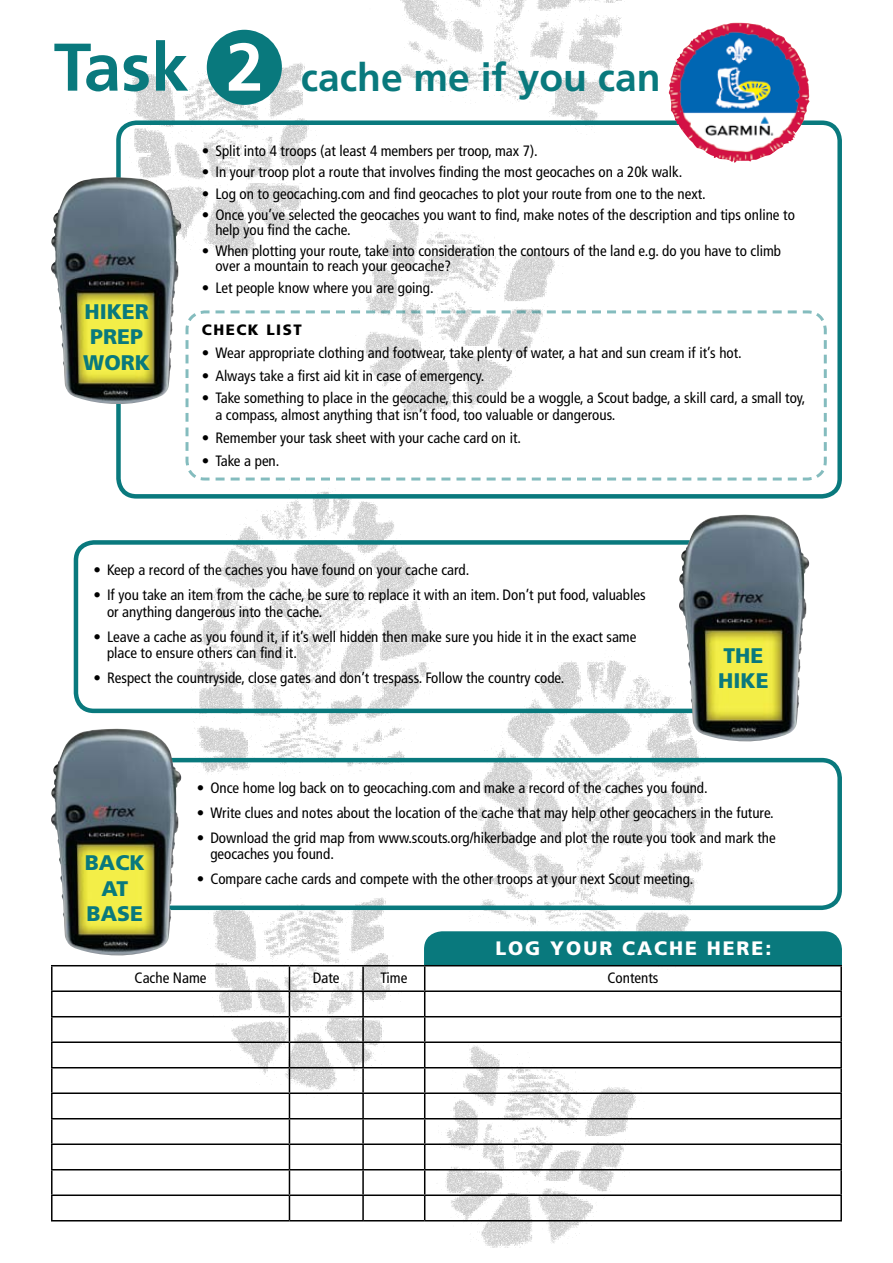
<style>
.page{position:relative;width:893px;height:1263px;background:#fff}
.page>*{position:absolute;margin:0;border:0;box-sizing:border-box;transform-origin:0 0}
.t1{font:700 39px "Frutiger";color:#09797d}
.t2{font:900 21.15px/25.3px "Frutiger";color:#09797d;text-align:center}
.t3{font:900 19.5px "Frutiger";letter-spacing:.1em;color:#fff}
.t4{font:condensed 15px/16.5px "Frutiger";color:#000}
.t5{font:900 15px "Frutiger";letter-spacing:.1em;color:#000}
.s1{font-size:67.35px}
.s2{font-size:67.35px;color:#fff}
</style>
<div class="page">
<img style="left:191px;top:491px;width:520px;height:757px">
<img style="left:121px;top:0;width:504px;height:309px">
<div style="left:116px;top:120px;width:726px;height:379px;border:4px solid #09797d;border-radius:18px"></div>
<div style="left:74px;top:540px;width:713px;height:173px;border:4px solid #09797d;border-radius:18px"></div>
<img style="left:668px;top:22px;width:142px;height:141px">
<img style="left:679px;top:516px;width:131px;height:225px">
<img style="left:51px;top:177px;width:131px;height:227px">
<svg style="left:185px;top:309px;width:642px;height:172px"></svg>
<div style="left:118px;top:758px;width:724px;height:152px;border:4px solid #09797d;border-radius:18px"></div>
<img style="left:51px;top:729px;width:131px;height:226px">
<div style="left:207px;top:30px;width:75px;height:75px;background:#09797d;border-radius:50%"></div>
<hr style="left:51px;top:965px;width:238px;height:1px;background:#000">
<hr style="left:51px;top:966px;width:2px;height:24px;background:#000">
<hr style="left:289px;top:965px;width:74px;height:1px;background:#000">
<hr style="left:363px;top:965px;width:62px;height:1px;background:#000">
<hr style="left:362px;top:966px;width:2px;height:24px;background:#000">
<hr style="left:51px;top:990px;width:238px;height:2px;background:#000">
<hr style="left:51px;top:992px;width:2px;height:24px;background:#000">
<hr style="left:289px;top:990px;width:74px;height:2px;background:#000">
<hr style="left:363px;top:990px;width:62px;height:2px;background:#000">
<hr style="left:362px;top:992px;width:2px;height:24px;background:#000">
<hr style="left:51px;top:1016px;width:238px;height:1px;background:#000">
<hr style="left:51px;top:1017px;width:2px;height:24px;background:#000">
<hr style="left:289px;top:1016px;width:74px;height:1px;background:#000">
<hr style="left:363px;top:1016px;width:62px;height:1px;background:#000">
<hr style="left:362px;top:1017px;width:2px;height:24px;background:#000">
<hr style="left:51px;top:1041px;width:238px;height:2px;background:#000">
<hr style="left:51px;top:1043px;width:2px;height:24px;background:#000">
<hr style="left:289px;top:1041px;width:74px;height:2px;background:#000">
<hr style="left:363px;top:1041px;width:62px;height:2px;background:#000">
<hr style="left:362px;top:1043px;width:2px;height:24px;background:#000">
<hr style="left:51px;top:1067px;width:238px;height:1px;background:#000">
<hr style="left:51px;top:1068px;width:2px;height:24px;background:#000">
<hr style="left:289px;top:1067px;width:74px;height:1px;background:#000">
<hr style="left:363px;top:1067px;width:62px;height:1px;background:#000">
<hr style="left:362px;top:1068px;width:2px;height:24px;background:#000">
<hr style="left:51px;top:1092px;width:238px;height:2px;background:#000">
<hr style="left:51px;top:1094px;width:2px;height:24px;background:#000">
<hr style="left:289px;top:1092px;width:74px;height:2px;background:#000">
<hr style="left:363px;top:1092px;width:62px;height:2px;background:#000">
<hr style="left:362px;top:1094px;width:2px;height:24px;background:#000">
<hr style="left:51px;top:1118px;width:238px;height:1px;background:#000">
<hr style="left:51px;top:1119px;width:2px;height:24px;background:#000">
<hr style="left:289px;top:1118px;width:74px;height:1px;background:#000">
<hr style="left:363px;top:1118px;width:62px;height:1px;background:#000">
<hr style="left:362px;top:1119px;width:2px;height:24px;background:#000">
<hr style="left:51px;top:1143px;width:238px;height:2px;background:#000">
<hr style="left:51px;top:1145px;width:2px;height:24px;background:#000">
<hr style="left:289px;top:1143px;width:74px;height:2px;background:#000">
<hr style="left:363px;top:1143px;width:62px;height:2px;background:#000">
<hr style="left:362px;top:1145px;width:2px;height:24px;background:#000">
<hr style="left:51px;top:1169px;width:238px;height:1px;background:#000">
<hr style="left:51px;top:1170px;width:2px;height:24px;background:#000">
<hr style="left:289px;top:1169px;width:74px;height:1px;background:#000">
<hr style="left:363px;top:1169px;width:62px;height:1px;background:#000">
<hr style="left:362px;top:1170px;width:2px;height:24px;background:#000">
<hr style="left:51px;top:1194px;width:238px;height:2px;background:#000">
<hr style="left:51px;top:1196px;width:2px;height:24px;background:#000">
<hr style="left:289px;top:1194px;width:74px;height:2px;background:#000">
<svg style="left:289px;top:966px;width:1px;height:254px"></svg>
<hr style="left:363px;top:1194px;width:62px;height:2px;background:#000">
<hr style="left:362px;top:1196px;width:2px;height:24px;background:#000">
<svg style="left:424px;top:931px;width:418px;height:289px"></svg>
<hr style="left:840px;top:1196px;width:2px;height:24px;background:#000">
<hr style="left:51px;top:1220px;width:238px;height:1px;background:#000">
<hr style="left:289px;top:1220px;width:74px;height:1px;background:#000">
<hr style="left:363px;top:1220px;width:62px;height:1px;background:#000">
<hr style="left:425px;top:1220px;width:417px;height:1px;background:#000">
<h1 class="t1" style="left:54px;top:54px;width:608px"><span class="s1">Task</span> <span class="s2">2</span> cache me if you can</h1>
<h2 class="t2" style="left:83px;top:299px;width:68px">HIKER<br>PREP<br>WORK</h2>
<p class="t4" style="left:202px;top:142px;width:337px">• Split into 4 troops (at least 4 members per troop, max 7).</p>
<p class="t4" style="left:202px;top:164px;width:482px">• In your troop plot a route that involves finding the most geocaches on a 20k walk.</p>
<p class="t4" style="left:202px;top:185px;width:505px">• Log on to geocaching.com and find geocaches to plot your route from one to the next.</p>
<p class="t4" style="left:215px;top:207px;width:581px;line-height:15px;text-indent:-14px">• Once you’ve selected the geocaches you want to find, make notes of the description and tips online to help you find the cache.</p>
<p class="t4" style="left:215px;top:244px;width:567px;line-height:15px;text-indent:-14px">• When plotting your route, take into consideration the contours of the land e.g. do you have to climb over a mountain to reach your geocache?</p>
<p class="t4" style="left:202px;top:279px;width:233px">• Let people know where you are going.</p>
<p class="t5" style="left:202px;top:321px;width:101px">CHECK LIST</p>
<p class="t4" style="left:202px;top:344px;width:541px">• Wear appropriate clothing and footwear, take plenty of water, a hat and sun cream if it’s hot.</p>
<p class="t4" style="left:202px;top:367px;width:284px">• Always take a first aid kit in case of emergency.</p>
<p class="t4" style="left:215px;top:390px;width:592px;text-indent:-13px">• Take something to place in the geocache, this could be a woggle, a Scout badge, a skill card, a small toy, a compass, almost anything that isn’t food, too valuable or dangerous.</p>
<p class="t4" style="left:202px;top:429px;width:321px">• Remember your task sheet with your cache card on it.</p>
<p class="t4" style="left:202px;top:452px;width:79px">• Take a pen.</p>
<p class="t4" style="left:94px;top:562px;width:377px">• Keep a record of the caches you have found on your cache card.</p>
<p class="t4" style="left:107px;top:587px;width:540px;text-indent:-14px">• If you take an item from the cache, be sure to replace it with an item. Don’t put food, valuables or anything dangerous into the cache.</p>
<p class="t4" style="left:107px;top:629px;width:531px;text-indent:-14px">• Leave a cache as you found it, if it’s well hidden then make sure you hide it in the exact same place to ensure others can find it.</p>
<p class="t4" style="left:94px;top:670px;width:472px">• Respect the countryside, close gates and don’t trespass. Follow the country code.</p>
<h2 class="t2" style="left:718px;top:642px;width:52px;text-align:left">THE<br>HIKE</h2>
<h2 class="t2" style="left:85px;top:850px;width:61px">BACK<br>AT<br>BASE</h2>
<p class="t4" style="left:197px;top:779px;width:512px">• Once home log back on to geocaching.com and make a record of the caches you found.</p>
<p class="t4" style="left:197px;top:804px;width:578px">• Write clues and notes about the location of the cache that may help other geocachers in the future.</p>
<p class="t4" style="left:210px;top:829px;width:567px;text-indent:-14px">• Download the grid map from www.scouts.org/hikerbadge and plot the route you took and mark the geocaches you found.</p>
<p class="t4" style="left:197px;top:871px;width:498px">• Compare cache cards and compete with the other troops at your next Scout meeting.</p>
<h3 class="t3" style="left:495px;top:937px;width:277px">LOG YOUR CACHE HERE:</h3>
<p class="t4" style="left:135px;top:970px;width:73px">Cache Name</p>
<p class="t4" style="left:313px;top:970px;width:28px">Date</p>
<p class="t4" style="left:380px;top:970px;width:28px">Time</p>
<p class="t4" style="left:607px;top:970px;width:52px">Contents</p>
</div>
